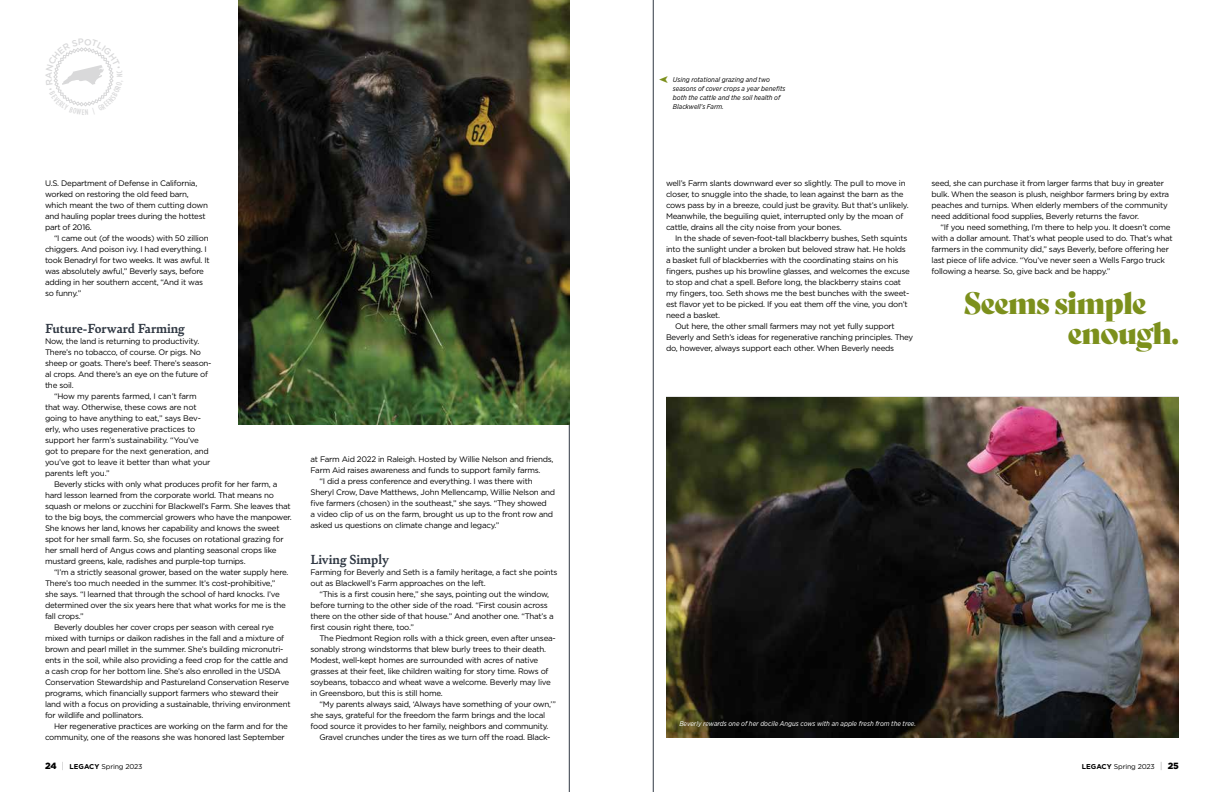
<style>
.page{position:relative;width:1224px;height:792px;background:#fff}
.page>*{position:absolute;margin:0;border:0;box-sizing:border-box;transform-origin:0 0}
.t1{font:30px/30px "Bely Display";letter-spacing:-.03em;color:#7c901c}
.t2{font:700 14px "Bely";color:#303843}
.t3{font:8px/11px "Gotham";letter-spacing:-.03em;color:#000}
.t4{font:italic 7px/9px "Gotham Narrow";color:#000}
.t5{font:italic 7px "Gotham Narrow";color:#fff}
.t6{font:7px "Gotham";letter-spacing:-.02em;color:#000}
.s1{font-weight:900;font-size:9px}
.s2{font-weight:100;font-size:9px}
.s3{font-weight:700}
</style>
<div class="page">
<hr style="left:569px;top:0;width:1px;height:792px;background:#303843">
<hr style="left:653px;top:0;width:1px;height:792px;background:#303843">
<img style="left:239px;top:0;width:331px;height:424px">
<img style="left:666px;top:397px;width:513px;height:341px">
<svg style="left:53px;top:47px;width:61px;height:60px"></svg>
<p class="t3" style="left:45px;top:178px;width:164px">U.S. Department of Defense in California, worked on restoring the old feed barn, which meant the two of them cutting down and hauling poplar trees during the hottest part of 2016.</p>
<p class="t3" style="left:45px;top:233px;width:166px;text-indent:9px">“I came out (of the woods) with 50 zillion chiggers. And poison ivy. I had everything. I took Benadryl for two weeks. It was awful. It was absolutely awful,” Beverly says, before adding in her southern accent, “And it was so funny.”</p>
<h2 class="t2" style="left:45px;top:318px;width:142px">Future-Forward Farming</h2>
<p class="t3" style="left:45px;top:335px;width:156px">Now, the land is returning to productivity.</p>
<p class="t3" style="left:45px;top:346px;width:158px">There’s no tobacco, of course. Or pigs. No</p>
<p class="t3" style="left:45px;top:357px;width:168px">sheep or goats. There’s beef. There’s season-</p>
<p class="t3" style="left:45px;top:368px;width:165px">al crops. And there’s an eye on the future of</p>
<p class="t3" style="left:45px;top:379px;width:30px">the soil.</p>
<p class="t3" style="left:54px;top:390px;width:144px">“How my parents farmed, I can’t farm</p>
<p class="t3" style="left:45px;top:401px;width:153px">that way. Otherwise, these cows are not</p>
<p class="t3" style="left:45px;top:412px;width:157px">going to have anything to eat,” says Bev-</p>
<p class="t3" style="left:45px;top:423px;width:152px">erly, who uses regenerative practices to</p>
<p class="t3" style="left:45px;top:434px;width:156px">support her farm’s sustainability. “You’ve</p>
<p class="t3" style="left:45px;top:445px;width:165px">got to prepare for the next generation, and</p>
<p class="t3" style="left:45px;top:456px;width:167px">you’ve got to leave it better than what your</p>
<p class="t3" style="left:45px;top:467px;width:66px">parents left you.”</p>
<p class="t3" style="left:54px;top:478px;width:225px">Beverly sticks with only what produces profit for her farm, a</p>
<p class="t3" style="left:45px;top:489px;width:230px">hard lesson learned from the corporate world. That means no</p>
<p class="t3" style="left:45px;top:500px;width:247px">squash or melons or zucchini for Blackwell’s Farm. She leaves that</p>
<p class="t3" style="left:45px;top:511px;width:248px">to the big boys, the commercial growers who have the manpower.</p>
<p class="t3" style="left:45px;top:522px;width:236px">She knows her land, knows her capability and knows the sweet</p>
<p class="t3" style="left:45px;top:533px;width:240px">spot for her small farm. So, she focuses on rotational grazing for</p>
<p class="t3" style="left:45px;top:544px;width:233px">her small herd of Angus cows and planting seasonal crops like</p>
<p class="t3" style="left:45px;top:555px;width:202px">mustard greens, kale, radishes and purple-top turnips.</p>
<p class="t3" style="left:54px;top:566px;width:236px">“I’m a strictly seasonal grower, based on the water supply here.</p>
<p class="t3" style="left:45px;top:577px;width:232px">There’s too much needed in the summer. It’s cost-prohibitive,”</p>
<p class="t3" style="left:45px;top:588px;width:236px">she says. “I learned that through the school of hard knocks. I’ve</p>
<p class="t3" style="left:45px;top:599px;width:242px">determined over the six years here that what works for me is the</p>
<p class="t3" style="left:45px;top:610px;width:40px">fall crops.”</p>
<p class="t3" style="left:54px;top:621px;width:221px">Beverly doubles her cover crops per season with cereal rye</p>
<p class="t3" style="left:45px;top:632px;width:241px">mixed with turnips or daikon radishes in the fall and a mixture of</p>
<p class="t3" style="left:45px;top:643px;width:240px">brown and pearl millet in the summer. She’s building micronutri-</p>
<p class="t3" style="left:45px;top:654px;width:245px">ents in the soil, while also providing a feed crop for the cattle and</p>
<p class="t3" style="left:45px;top:665px;width:237px">a cash crop for her bottom line. She’s also enrolled in the USDA</p>
<p class="t3" style="left:45px;top:676px;width:246px">Conservation Stewardship and Pastureland Conservation Reserve</p>
<p class="t3" style="left:45px;top:687px;width:235px">programs, which financially support farmers who steward their</p>
<p class="t3" style="left:45px;top:698px;width:247px">land with a focus on providing a sustainable, thriving environment</p>
<p class="t3" style="left:45px;top:709px;width:100px">for wildlife and pollinators.</p>
<p class="t3" style="left:54px;top:720px;width:235px">Her regenerative practices are working on the farm and for the</p>
<p class="t3" style="left:45px;top:731px;width:241px">community, one of the reasons she was honored last September</p>
<p class="t3" style="left:311px;top:453px;width:245px">at Farm Aid 2022 in Raleigh. Hosted by Willie Nelson and friends,</p>
<p class="t3" style="left:311px;top:464px;width:232px">Farm Aid raises awareness and funds to support family farms.</p>
<p class="t3" style="left:320px;top:475px;width:215px">“I did a press conference and everything. I was there with</p>
<p class="t3" style="left:311px;top:486px;width:246px">Sheryl Crow, Dave Matthews, John Mellencamp, Willie Nelson and</p>
<p class="t3" style="left:311px;top:497px;width:238px">five farmers (chosen) in the southeast,” she says. “They showed</p>
<p class="t3" style="left:311px;top:508px;width:244px">a video clip of us on the farm, brought us up to the front row and</p>
<p class="t3" style="left:311px;top:519px;width:190px">asked us questions on climate change and legacy.”</p>
<h2 class="t2" style="left:310px;top:550px;width:80px">Living Simply</h2>
<p class="t3" style="left:310px;top:567px;width:249px">Farming for Beverly and Seth is a family heritage, a fact she points out as Blackwell’s Farm approaches on the left.</p>
<p class="t3" style="left:310px;top:589px;width:245px;text-indent:9px">“This is a first cousin here,” she says, pointing out the window, before turning to the other side of the road. “First cousin across there on the other side of that house.” And another one. “That’s a first cousin right there, too.”</p>
<p class="t3" style="left:310px;top:633px;width:247px;text-indent:9px">The Piedmont Region rolls with a thick green, even after unsea&shy;sonably strong windstorms that blew burly trees to their death.<br>Modest, well-kept homes are surrounded with acres of native grasses at their feet, like children waiting for story time. Rows of soybeans, tobacco and wheat wave a welcome. Beverly may live in Greensboro, but this is still home.</p>
<p class="t3" style="left:320px;top:699px;width:238px">“My parents always said, ‘Always have something of your own,’”</p>
<p class="t3" style="left:310px;top:710px;width:236px">she says, grateful for the freedom the farm brings and the local</p>
<p class="t3" style="left:310px;top:721px;width:240px">food source it provides to her family, neighbors and community.</p>
<p class="t3" style="left:320px;top:732px;width:233px">Gravel crunches under the tires as we turn off the road. Black-</p>
<p class="t4" style="left:673px;top:75px;width:114px">Using rotational grazing and two seasons of cover crops a year benefits both the cattle and the soil health of<br>Blackwell’s Farm.</p>
<p class="t3" style="left:666px;top:178px;width:244px">well’s Farm slants downward ever so slightly. The pull to move in closer, to snuggle into the shade, to lean against the barn as the cows pass by in a breeze, could just be gravity. But that’s unlikely.<br>Meanwhile, the beguiling quiet, interrupted only by the moan of cattle, drains all the city noise from your bones.</p>
<p class="t3" style="left:675px;top:233px;width:234px">In the shade of seven-foot-tall blackberry bushes, Seth squints</p>
<p class="t3" style="left:666px;top:244px;width:241px">into the sunlight under a broken but beloved straw hat. He holds</p>
<p class="t3" style="left:666px;top:255px;width:234px">a basket full of blackberries with the coordinating stains on his</p>
<p class="t3" style="left:666px;top:266px;width:246px">fingers, pushes up his browline glasses, and welcomes the excuse</p>
<p class="t3" style="left:666px;top:277px;width:237px">to stop and chat a spell. Before long, the blackberry stains coat</p>
<p class="t3" style="left:666px;top:288px;width:245px">my fingers, too. Seth shows me the best bunches with the sweet-</p>
<p class="t3" style="left:666px;top:299px;width:243px">est flavor yet to be picked. If you eat them off the vine, you don’t</p>
<p class="t3" style="left:666px;top:310px;width:56px">need a basket.</p>
<p class="t3" style="left:675px;top:321px;width:221px">Out here, the other small farmers may not yet fully support</p>
<p class="t3" style="left:666px;top:332px;width:249px">Beverly and Seth’s ideas for regenerative ranching principles. They</p>
<p class="t3" style="left:666px;top:343px;width:230px">do, however, always support each other. When Beverly needs</p>
<p class="t3" style="left:932px;top:178px;width:239px">seed, she can purchase it from larger farms that buy in greater bulk. When the season is plush, neighbor farmers bring by extra peaches and turnips. When elderly members of the community need additional food supplies, Beverly returns the favor.</p>
<p class="t3" style="left:932px;top:222px;width:243px;text-indent:9px">“If you need something, I’m there to help you. It doesn’t come with a dollar amount. That’s what people used to do. That’s what farmers in the community did,” says Beverly, before offering her last piece of life advice. “You’ve never seen a Wells Fargo truck following a hearse. So, give back and be happy.”</p>
<h1 class="t1" style="left:1067px;top:286px;width:113px;text-indent:-104px">Seems simple enough.</h1>
<p class="t5" style="left:679px;top:720px;width:238px">Beverly rewards one of her docile Angus cows with an apple fresh from the tree.</p>
<p class="t6" style="left:45px;top:762px;width:99px"><span class="s1">24</span> <span class="s2">|</span> <span class="s3">LEGACY</span> Spring 2023</p>
<p class="t6" style="left:1082px;top:762px;width:99px"><span class="s3">LEGACY</span> Spring 2023 <span class="s2">|</span> <span class="s1">25</span></p>
</div>
